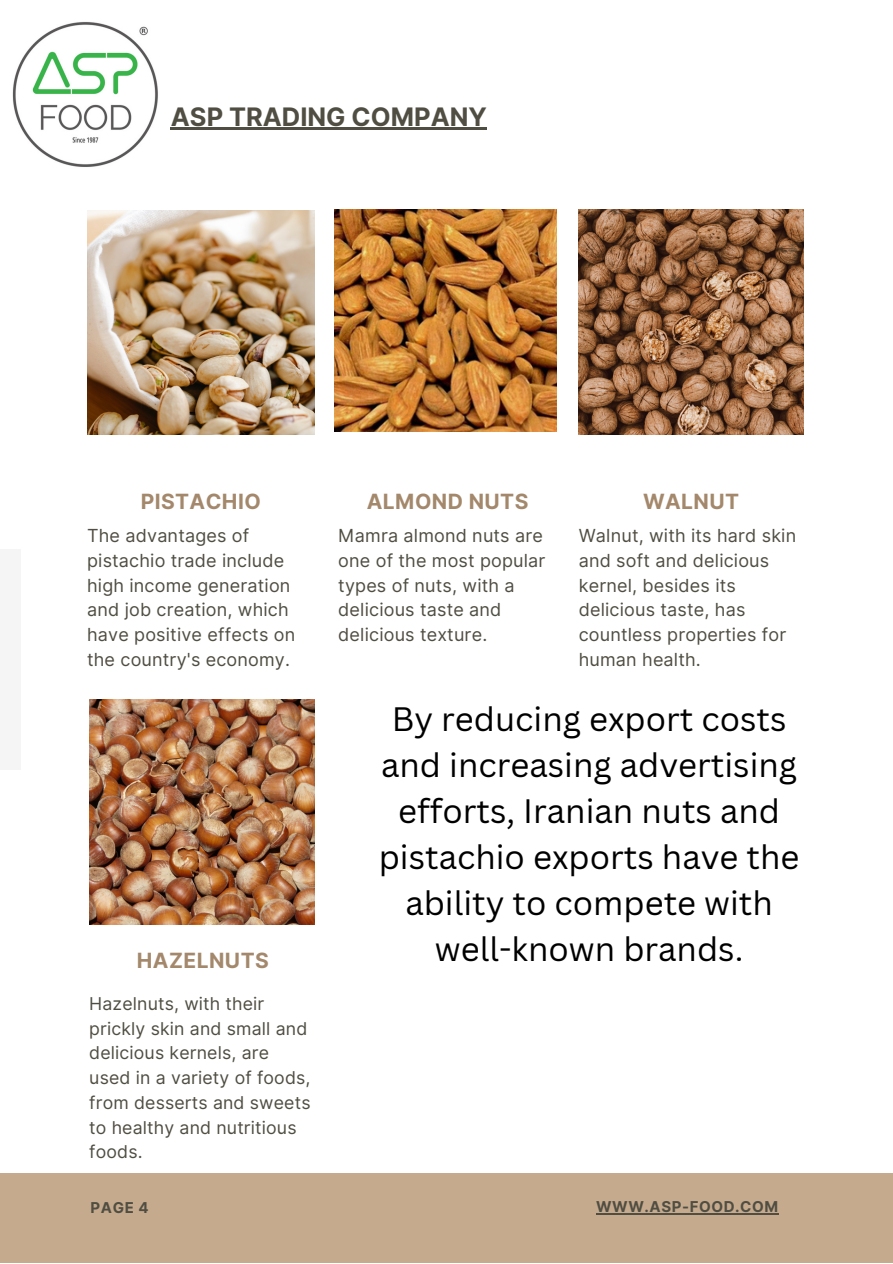
<style>
.page{position:relative;width:893px;height:1264px;background:#fff}
.page>*{position:absolute;margin:0;border:0;box-sizing:border-box;transform-origin:0 0}
.t1{font:33px/46px "Canva Sans";color:#000;text-align:center}
.t2{font:700 25.5px "Inter";color:#504e42}
.t3{font:700 21px "Inter";letter-spacing:.02em;color:#a4886c}
.t4{font:18px/24.8px "Inter";letter-spacing:.01em;color:#504e42}
.t5{font:17.7px/24.8px "Inter";letter-spacing:.01em;color:#504e42}
.t6{font:700 15px "Inter";letter-spacing:.04em;color:#504e42}
</style>
<div class="page">
<img style="left:578px;top:210px;width:225px;height:224px">
<img style="left:89px;top:699px;width:225px;height:225px">
<div style="left:0;top:1173px;width:892px;height:89px;background:#c6aa8e"></div>
<div style="left:0;top:549px;width:21px;height:220px;background:#f6f5f5"></div>
<img style="left:12px;top:22px;width:146px;height:145px">
<img style="left:87px;top:210px;width:227px;height:224px">
<img style="left:334px;top:210px;width:222px;height:221px">
<hr style="left:171px;top:128px;width:316px;height:2px;background:#504e42">
<hr style="left:596px;top:1213px;width:182px;height:1px;background:#504e42">
<p class="t2" style="left:171px;top:101px;width:317px">ASP TRADING COMPANY</p>
<p class="t3" style="left:141px;top:488px;width:121px">PISTACHIO</p>
<p class="t4" style="left:87px;top:523px;width:209px">The advantages of pistachio trade include high income generation and job creation, which have positive effects on the country's economy.</p>
<p class="t3" style="left:367px;top:488px;width:163px">ALMOND NUTS</p>
<p class="t4" style="left:338px;top:523px;width:209px">Mamra almond nuts are one of the most popular types of nuts, with a delicious taste and delicious texture.</p>
<p class="t3" style="left:643px;top:488px;width:98px">WALNUT</p>
<p class="t4" style="left:578px;top:523px;width:219px">Walnut, with its hard skin and soft and delicious kernel, besides its delicious taste, has countless properties for human health.</p>
<p class="t3" style="left:137px;top:948px;width:133px">HAZELNUTS</p>
<p class="t5" style="left:89px;top:991px;width:223px">Hazelnuts, with their prickly skin and small and delicious kernels, are used in a variety of foods, from desserts and sweets to healthy and nutritious foods.</p>
<p class="t1" style="left:378px;top:695px;width:422px">By reducing export costs and increasing advertising efforts, Iranian nuts and pistachio exports have the ability to compete with well-known brands.</p>
<p class="t6" style="left:91px;top:1198px;width:60px">PAGE 4</p>
<p class="t6" style="left:596px;top:1197px;width:184px">WWW.ASP-FOOD.COM</p>
</div>
